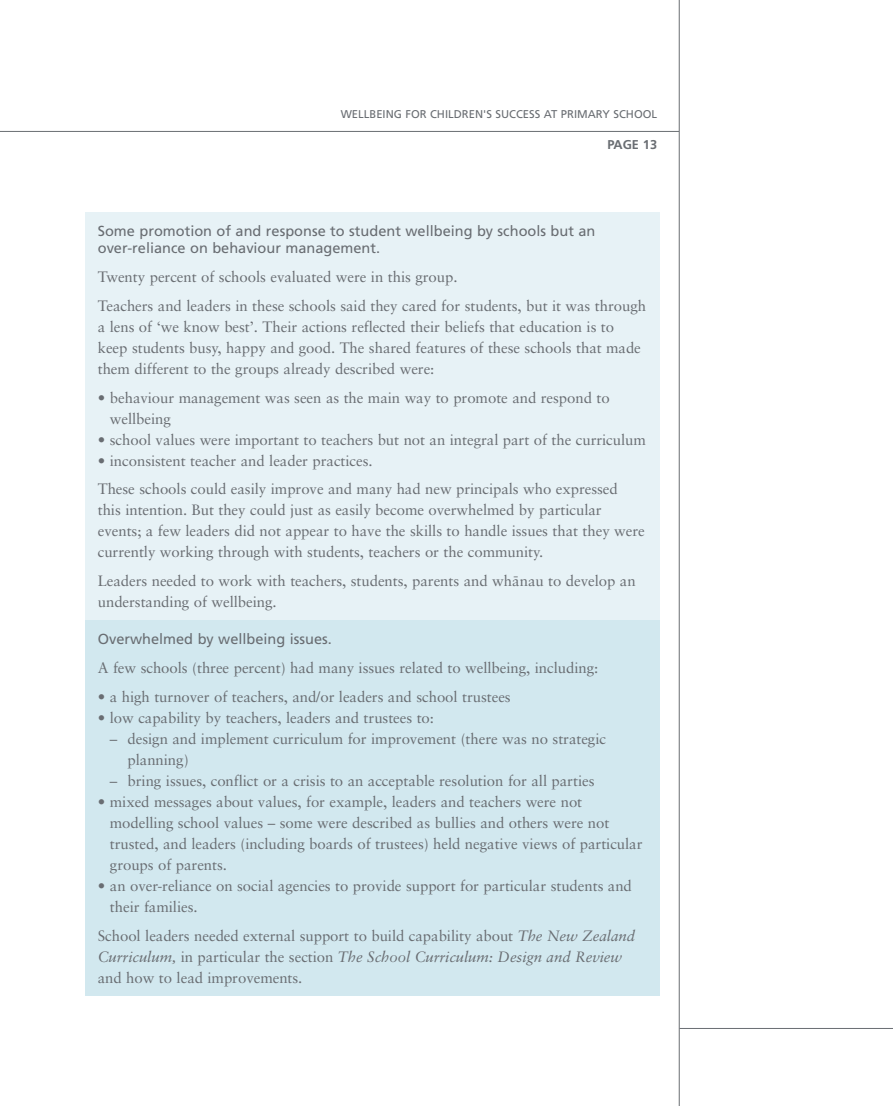
<style>
.page{position:relative;width:893px;height:1106px;background:#fff}
.page>*{position:absolute;margin:0;border:0;box-sizing:border-box;transform-origin:0 0}
.t1{font:15px/21px "Sabon";letter-spacing:-.005em;color:#696d72}
.t2{font:14.55px/16.5px "Frutiger";color:#696d72}
.t3{font:700 12.75px "Frutiger";color:#696d72}
.t4{font:11.25px "Frutiger";color:#696d72}
.s1{font-style:italic}
</style>
<div class="page">
<div style="left:85px;top:213px;width:574px;height:407px;background:#e7f2f6"></div>
<div style="left:85px;top:620px;width:574px;height:375px;background:#d2e8ef"></div>
<hr style="left:0;top:131px;width:679px;height:1px;background:#696d72">
<hr style="left:679px;top:1028px;width:214px;height:1px;background:#696d72">
<hr style="left:679px;top:0;width:1px;height:1106px;background:#696d72">
<p class="t4" style="left:341px;top:108px;width:318px">WELLBEING FOR CHILDREN'S SUCCESS AT PRIMARY SCHOOL</p>
<p class="t3" style="left:607px;top:137px;width:51px">PAGE 13</p>
<p class="t2" style="left:98px;top:223px;width:499px">Some promotion of and response to student wellbeing by schools but an over-reliance on behaviour management.</p>
<p class="t1" style="left:98px;top:263px;width:550px;line-height:28.7px">Twenty percent of schools evaluated were in this group.<br>Teachers and leaders in these schools said they cared for students, but it was through</p>
<p class="t1" style="left:98px;top:316px;width:545px">a lens of ‘we know best’. Their actions reflected their beliefs that education is to keep students busy, happy and good. The shared features of these schools that made them different to the groups already described were:</p>
<p class="t1" style="left:110px;top:387px;width:501px;text-indent:-12px">• behaviour management was seen as the main way to promote and respond to wellbeing</p>
<p class="t1" style="left:98px;top:429px;width:550px">• school values were important to teachers but not an integral part of the curriculum</p>
<p class="t1" style="left:98px;top:446px;width:521px;line-height:28.7px">• inconsistent teacher and leader practices.<br>These schools could easily improve and many had new principals who expressed</p>
<p class="t1" style="left:98px;top:499px;width:549px">this intention. But they could just as easily become overwhelmed by particular events; a few leaders did not appear to have the skills to handle issues that they were currently working through with students, teachers or the community.</p>
<p class="t1" style="left:98px;top:570px;width:539px">Leaders needed to work with teachers, students, parents and wh¯anau to develop an understanding of wellbeing.</p>
<p class="t2" style="left:98px;top:630px;width:236px">Overwhelmed by wellbeing issues.</p>
<p class="t1" style="left:98px;top:657px;width:502px">A few schools (three percent) had many issues related to wellbeing, including:</p>
<p class="t1" style="left:98px;top:686px;width:414px">• a high turnover of teachers, and/or leaders and school trustees</p>
<p class="t1" style="left:98px;top:707px;width:338px">• low capability by teachers, leaders and trustees to:</p>
<p class="t1" style="left:128px;top:728px;width:480px;text-indent:-18px">– design and implement curriculum for improvement (there was no strategic planning)</p>
<p class="t1" style="left:110px;top:770px;width:486px">– bring issues, conflict or a crisis to an acceptable resolution for all parties</p>
<p class="t1" style="left:110px;top:791px;width:534px;text-indent:-12px">• mixed messages about values, for example, leaders and teachers were not modelling school values – some were described as bullies and others were not trusted, and leaders (including boards of trustees) held negative views of particular groups of parents.</p>
<p class="t1" style="left:110px;top:875px;width:524px;text-indent:-12px">• an over-reliance on social agencies to provide support for particular students and their families.</p>
<p class="t1" style="left:98px;top:924px;width:539px">School leaders needed external support to build capability about <span class="s1">The New Zealand<br>Curriculum,</span> in particular the section <span class="s1">The School Curriculum: Design and Review </span>and how to lead improvements.</p>
</div>
